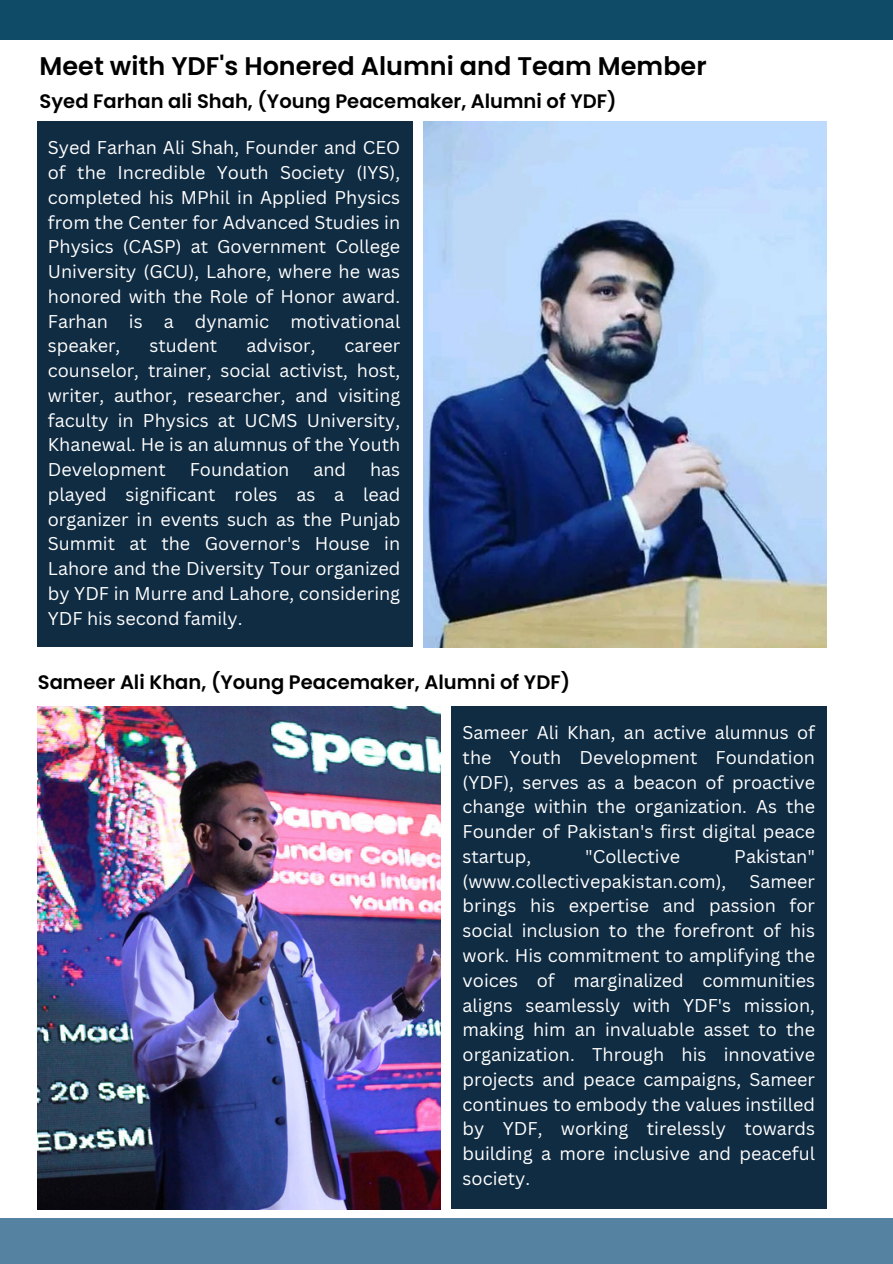
<style>
.page{position:relative;width:893px;height:1264px;background:#fff}
.page>*{position:absolute;margin:0;border:0;box-sizing:border-box;transform-origin:0 0}
.t1{font:600 25.5px "Poppins";color:#000}
.t2{font:600 19.5px "Poppins";color:#000}
.t3{font:18px/24.8px "Canva Sans";color:#fff;text-align:justify}
</style>
<div class="page">
<div style="left:0;top:0;width:892px;height:39px;background:#0f4a66"></div>
<div style="left:0;top:1217px;width:892px;height:46px;background:#5582a1"></div>
<div style="left:38px;top:121px;width:375px;height:526px;background:#102c43"></div>
<img style="left:423px;top:121px;width:403px;height:526px">
<div style="left:451px;top:706px;width:375px;height:502px;background:#102c43"></div>
<img style="left:38px;top:706px;width:403px;height:503px">
<h1 class="t1" style="left:40px;top:48px;width:668px">Meet with YDF's Honered Alumni and Team Member</h1>
<p class="t2" style="left:40px;top:88px;width:578px">Syed Farhan ali Shah, (Young Peacemaker, Alumni of YDF)</p>
<p class="t3" style="left:48px;top:135px;width:354px">Syed Farhan Ali Shah, Founder and CEO of the Incredible Youth Society (IYS), completed his MPhil in Applied Physics from the Center for Advanced Studies in Physics (CASP) at Government College University (GCU), Lahore, where he was honored with the Role of Honor award.<br>Farhan is a dynamic motivational speaker,</p>
<p class="t3" style="left:149px;top:333px;width:69px">student</p>
<p class="t3" style="left:246px;top:333px;width:70px">advisor,</p>
<p class="t3" style="left:48px;top:333px;width:354px;text-indent:297px">career counselor, trainer, social activist, host, writer, author, researcher, and visiting faculty in Physics at UCMS University, Khanewal. He is an alumnus of the Youth Development</p>
<p class="t3" style="left:48px;top:457px;width:354px;text-indent:322px">has played significant roles as a lead organizer in events such as the Punjab Summit at the Governor's House in Lahore and the Diversity Tour organized by YDF in Murre and Lahore, considering YDF his second family.</p>
<p class="t3" style="left:190px;top:457px;width:101px">Foundation</p>
<p class="t3" style="left:313px;top:457px;width:34px">and</p>
<p class="t2" style="left:38px;top:668px;width:533px">Sameer Ali Khan, (Young Peacemaker, Alumni of YDF)</p>
<p class="t3" style="left:462px;top:719px;width:354px">Sameer Ali Khan, an active alumnus of the Youth Development Foundation (YDF), serves as a beacon of proactive change within the organization. As the Founder of Pakistan's first digital peace startup,</p>
<p class="t3" style="left:585px;top:843px;width:96px">"Collective</p>
<p class="t3" style="left:734px;top:843px;width:82px">Pakistan"</p>
<p class="t3" style="left:462px;top:868px;width:265px">(www.collectivepakistan.com),</p>
<p class="t3" style="left:462px;top:868px;width:354px;text-indent:287px">Sameer brings his expertise and passion for social inclusion to the forefront of his work. His commitment to amplifying the voices of marginalized communities aligns seamlessly with YDF's mission, making him an invaluable asset to the organization. Through his innovative projects and peace campaigns, Sameer continues to embody the values instilled by YDF, working tirelessly towards building a more inclusive and peaceful society.</p>
</div>
